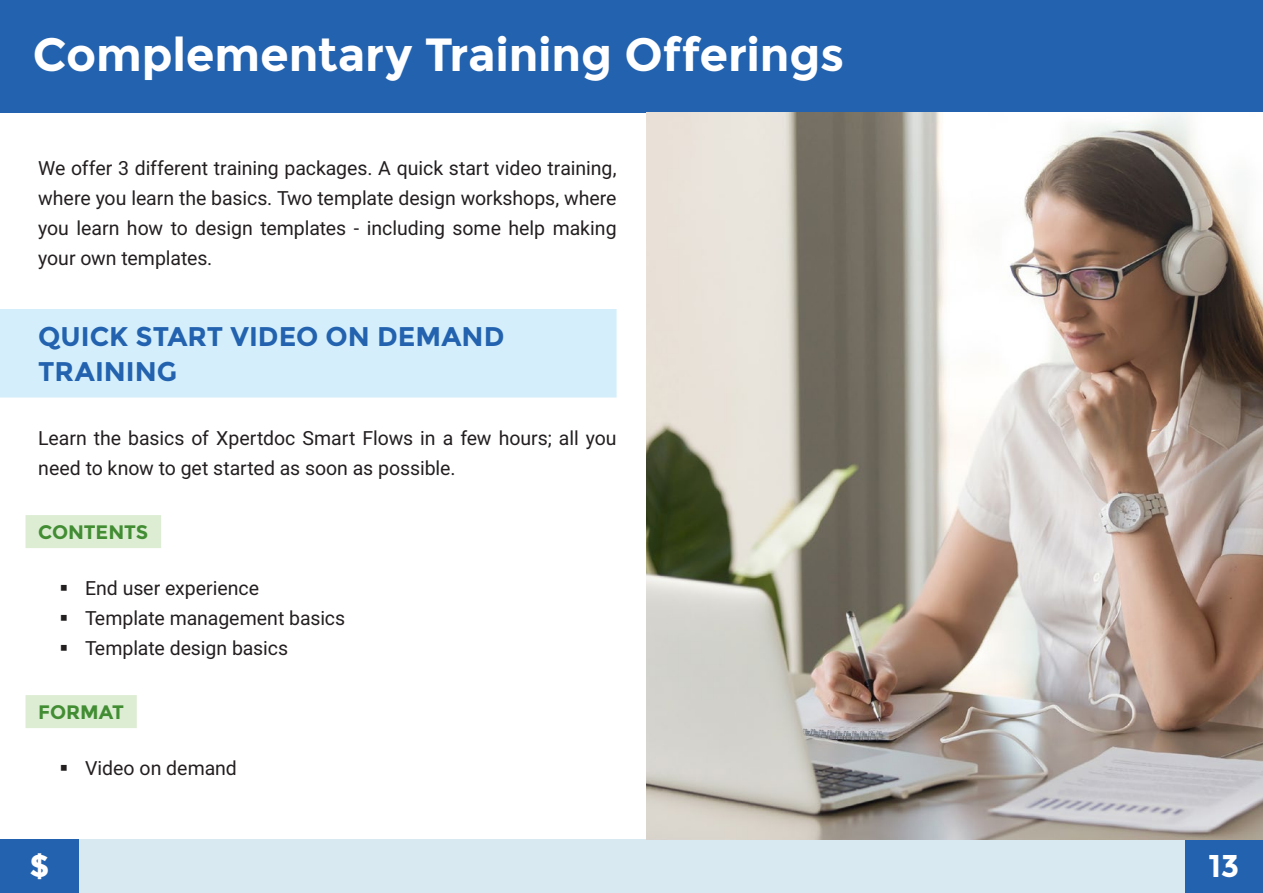
<style>
.page{position:relative;width:1263px;height:893px;background:#fff}
.page>*{position:absolute;margin:0;border:0;box-sizing:border-box;transform-origin:0 0}
.Slide_title{font:700 46.5px "Montserrat";letter-spacing:-.005em;color:#fff}
.t1{font:700 31.5px "Montserrat";color:#fff}
.Title_A_inline_2_lin{font:700 27px/34.5px "Montserrat";color:#2362af}
.Body_text__justified{font:19.5px/30px "Roboto";color:#231f20;text-align:justify}
.Table_title_B{font:700 19.5px "Montserrat";letter-spacing:-.005em;color:#428d33}
</style>
<div class="page">
<div style="left:0;top:0;width:1263px;height:113px;background:#2362af"></div>
<div style="left:1184px;top:839px;width:79px;height:54px;background:#2362af"></div>
<div style="left:0;top:839px;width:79px;height:54px;background:#2362af"></div>
<div style="left:79px;top:839px;width:1105px;height:54px;background:#d8e9f1"></div>
<div style="left:0;top:309px;width:617px;height:88px;background:#d4effb"></div>
<div style="left:26px;top:515px;width:135px;height:33px;background:#ddedd4"></div>
<div style="left:26px;top:695px;width:111px;height:33px;background:#ddedd4"></div>
<img style="left:646px;top:113px;width:617px;height:726px">
<p class="Slide_title" style="left:33px;top:26px;width:813px">Complementary Training Offerings</p>
<p class="Body_text__justified" style="left:38px;top:153px;width:580px">We offer 3 different training packages. A quick start video training, where you learn the basics. Two template design workshops, where you learn how to design templates - including some help making your own templates.</p>
<p class="Title_A_inline_2_lin" style="left:38px;top:320px;width:468px">QUICK START VIDEO ON DEMAND<br>TRAINING</p>
<p class="Body_text__justified" style="left:38px;top:423px;width:580px">Learn the basics of Xpertdoc Smart Flows in a few hours; all you need to know to get started as soon as possible.</p>
<p class="Table_title_B" style="left:38px;top:521px;width:112px">CONTENTS</p>
<p class="Body_text__justified" style="left:85px;top:573px;width:176px">End user experience</p>
<p class="Body_text__justified" style="left:85px;top:603px;width:262px">Template management basics</p>
<p class="Body_text__justified" style="left:85px;top:633px;width:205px">Template design basics</p>
<p class="Table_title_B" style="left:38px;top:701px;width:87px">FORMAT</p>
<p class="Body_text__justified" style="left:85px;top:753px;width:153px">Video on demand</p>
<h2 class="t1" style="left:30px;top:847px;width:22px">$</h2>
<h2 class="t1" style="left:1208px;top:847px;width:33px">13</h2>
</div>
